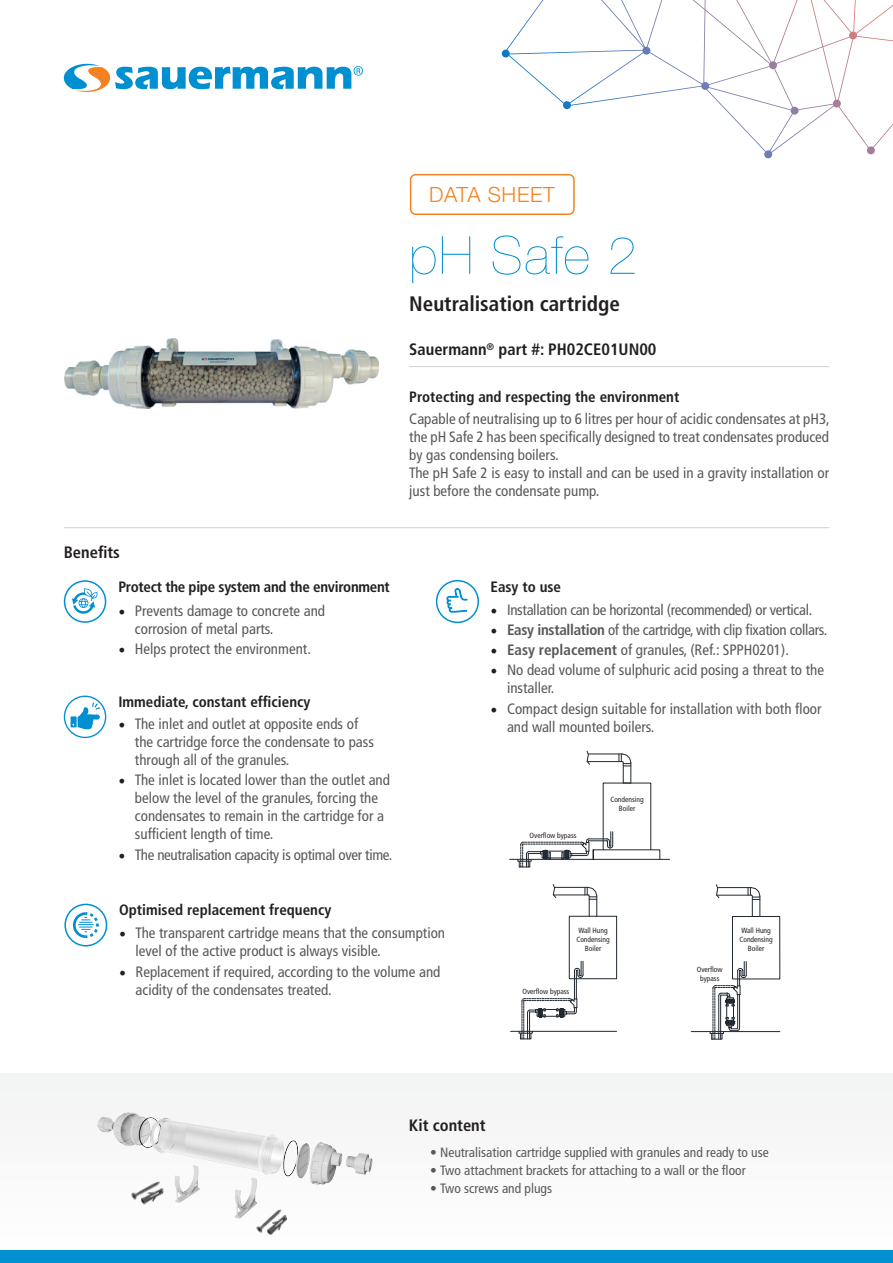
<style>
.page{position:relative;width:893px;height:1263px;background:#fff}
.page>*{position:absolute;margin:0;border:0;box-sizing:border-box;transform-origin:0 0}
.t1{font:200 52.5px "Helvetica Neue LT Std";letter-spacing:.03em;color:#008fd0}
.t2{font:700 condensed 21px "Frutiger LT Std";color:#231f20}
.t3{font:300 21px "Helvetica Neue LT Std";letter-spacing:.03em;color:#f58220}
.t4{font:700 condensed 16.5px "Frutiger LT Std";color:#231f20}
.t5{font:condensed 15px/18px "Frutiger LT Std";color:#57585a}
.t6{font:condensed 15px "Frutiger LT Std";letter-spacing:-.02em;color:#57585a}
.t7{font:700 condensed 15px "Frutiger LT Std";color:#231f20}
.t8{font:700 condensed 15px "Frutiger LT Std";letter-spacing:-.02em;color:#231f20}
.t9{font:condensed 13.5px "Frutiger LT Std";color:#57585a}
.t10{font:condensed 7.5px/9px "Frutiger LT Std";color:#231f20;text-align:center}
.s1{font-family:"Minion Pro";font-stretch:normal;font-size:18px;color:#231f20}
.s2{font-weight:700}
</style>
<div class="page">
<div style="left:0;top:1074px;width:893px;height:185px;background:#f8f8f9"></div>
<img style="left:64px;top:338px;width:314px;height:70px">
<svg style="left:64px;top:64px;width:299px;height:28px"></svg>
<div style="left:0;top:1251px;width:893px;height:12px;background:#008fd0"></div>
<hr style="left:64px;top:527px;width:765px;height:1px;background:#d1d2d4">
<hr style="left:409px;top:366px;width:420px;height:1px;background:#d1d2d4">
<div style="left:410px;top:174px;width:165px;height:41px;border:2px solid #f58220;border-radius:5px"></div>
<svg style="left:502px;top:0;width:391px;height:158px"></svg>
<svg style="left:64px;top:696px;width:42px;height:41px"></svg>
<div style="left:64px;top:696px;width:42px;height:42px;border:1px solid #008fd0;border-radius:50%"></div>
<svg style="left:71px;top:702px;width:29px;height:27px"></svg>
<div style="left:436px;top:580px;width:43px;height:43px;border:2px solid #008fd0;border-radius:50%"></div>
<svg style="left:446px;top:588px;width:22px;height:25px"></svg>
<svg style="left:65px;top:904px;width:42px;height:42px"></svg>
<div style="left:64px;top:904px;width:43px;height:42px;border:2px solid #008fd0;border-radius:50%"></div>
<svg style="left:72px;top:911px;width:28px;height:28px"></svg>
<div style="left:64px;top:580px;width:42px;height:43px;border:2px solid #008fd0;border-radius:50%"></div>
<svg style="left:72px;top:588px;width:25px;height:26px"></svg>
<img style="left:97px;top:1112px;width:276px;height:107px">
<img style="left:248px;top:1206px;width:41px;height:29px">
<img style="left:124px;top:1175px;width:41px;height:33px">
<hr style="left:587px;top:761px;width:35px;height:1px;background:#212830">
<hr style="left:588px;top:754px;width:34px;height:1px;background:#212830">
<svg style="left:586px;top:751px;width:4px;height:14px"></svg>
<svg style="left:619px;top:753px;width:13px;height:31px"></svg>
<svg style="left:518px;top:832px;width:142px;height:35px"></svg>
<hr style="left:510px;top:859px;width:160px;height:1px;background:#212830">
<div style="left:732px;top:916px;width:48px;height:63px;border:1px solid #212830"></div>
<hr style="left:717px;top:895px;width:34px;height:1px;background:#212830">
<hr style="left:718px;top:887px;width:33px;height:1px;background:#212830">
<svg style="left:748px;top:887px;width:13px;height:30px"></svg>
<div style="left:710px;top:1031px;width:14px;height:3px;border:1px solid #212830"></div>
<hr style="left:701px;top:1031px;width:79px;height:1px;background:#212830">
<svg style="left:716px;top:884px;width:3px;height:14px"></svg>
<svg style="left:711px;top:961px;width:36px;height:78px"></svg>
<div style="left:569px;top:916px;width:48px;height:63px;border:1px solid #212830"></div>
<hr style="left:553px;top:895px;width:35px;height:1px;background:#212830">
<hr style="left:554px;top:887px;width:34px;height:1px;background:#212830">
<svg style="left:585px;top:887px;width:12px;height:30px"></svg>
<hr style="left:511px;top:1031px;width:106px;height:1px;background:#212830">
<svg style="left:553px;top:884px;width:3px;height:14px"></svg>
<svg style="left:519px;top:961px;width:65px;height:78px"></svg>
<p class="t3" style="left:429px;top:182px;width:127px">DATA SHEET</p>
<p class="t1" style="left:409px;top:225px;width:229px">pH Safe 2</p>
<p class="t2" style="left:409px;top:291px;width:212px">Neutralisation cartridge</p>
<p class="t4" style="left:409px;top:340px;width:249px">Sauermann<sup>®</sup> part #: PH02CE01UN00</p>
<p class="t7" style="left:409px;top:388px;width:271px">Protecting and respecting the environment</p>
<p class="t5" style="left:409px;top:410px;width:422px;text-align:justify">Capable of neutralising up to 6 litres per hour of acidic condensates at pH3, the pH Safe 2 has been specifically designed to treat condensates produced by gas condensing boilers.</p>
<p class="t5" style="left:409px;top:464px;width:421px">The pH Safe 2 is easy to install and can be used in a gravity installation or just before the condensate pump.</p>
<p class="t4" style="left:64px;top:542px;width:58px">Benefits</p>
<p class="t8" style="left:118px;top:578px;width:273px">Protect the pipe system and the environment</p>
<p class="t5" style="left:135px;top:601px;width:192px;text-indent:-16px"><span class="s1">•</span> Prevents damage to concrete and corrosion of metal parts.</p>
<p class="t5" style="left:118px;top:639px;width:194px"><span class="s1">•</span> Helps protect the environment.</p>
<p class="t7" style="left:118px;top:693px;width:194px">Immediate, constant efficiency</p>
<p class="t5" style="left:135px;top:715px;width:241px;text-indent:-16px"><span class="s1">•</span> The inlet and outlet at opposite ends of the cartridge force the condensate to pass through all of the granules.</p>
<p class="t5" style="left:135px;top:771px;width:257px;text-indent:-16px"><span class="s1">•</span> The inlet is located lower than the outlet and below the level of the granules, forcing the condensates to remain in the cartridge for a sufficient length of time.</p>
<p class="t6" style="left:118px;top:846px;width:275px"><span class="s1">•</span> The neutralisation capacity is optimal over time.</p>
<p class="t7" style="left:490px;top:578px;width:72px">Easy to use</p>
<p class="t6" style="left:490px;top:601px;width:323px"><span class="s1">•</span> Installation can be horizontal (recommended) or vertical.</p>
<p class="t6" style="left:490px;top:621px;width:338px"><span class="s1">•</span> <span class="s2">Easy installation</span> of the cartridge, with clip fixation collars.</p>
<p class="t5" style="left:490px;top:641px;width:300px"><span class="s1">•</span> <span class="s2">Easy replacement</span> of granules, (Ref.: SPPH0201).</p>
<p class="t5" style="left:507px;top:661px;width:319px;text-indent:-16px"><span class="s1">•</span> No dead volume of sulphuric acid posing a threat to the installer.</p>
<p class="t5" style="left:507px;top:699px;width:316px;text-indent:-16px"><span class="s1">•</span> Compact design suitable for installation with both floor and wall mounted boilers.</p>
<p class="t10" style="left:530px;top:830px;width:48px">Overflow bypass</p>
<p class="t10" style="left:610px;top:795px;width:35px">Condensing<br>Boiler</p>
<p class="t7" style="left:119px;top:901px;width:214px">Optimised replacement frequency</p>
<p class="t5" style="left:136px;top:924px;width:311px;text-indent:-16px"><span class="s1">•</span> The transparent cartridge means that the consumption level of the active product is always visible.</p>
<p class="t5" style="left:136px;top:962px;width:306px;text-indent:-16px"><span class="s1">•</span> Replacement if required, according to the volume and acidity of the condensates treated.</p>
<p class="t10" style="left:576px;top:926px;width:35px">Wall Hung<br>Condensing<br>Boiler</p>
<p class="t10" style="left:522px;top:986px;width:48px">Overflow bypass</p>
<p class="t4" style="left:409px;top:1115px;width:78px">Kit content</p>
<p class="t10" style="left:697px;top:965px;width:27px">Overflow bypass</p>
<p class="t10" style="left:739px;top:926px;width:35px">Wall Hung<br>Condensing<br>Boiler</p>
<p class="t9" style="left:430px;top:1144px;width:340px">• Neutralisation cartridge supplied with granules and ready to use</p>
<p class="t9" style="left:430px;top:1162px;width:317px">• Two attachment brackets for attaching to a wall or the floor</p>
<p class="t9" style="left:430px;top:1181px;width:123px">• Two screws and plugs</p>
</div>
